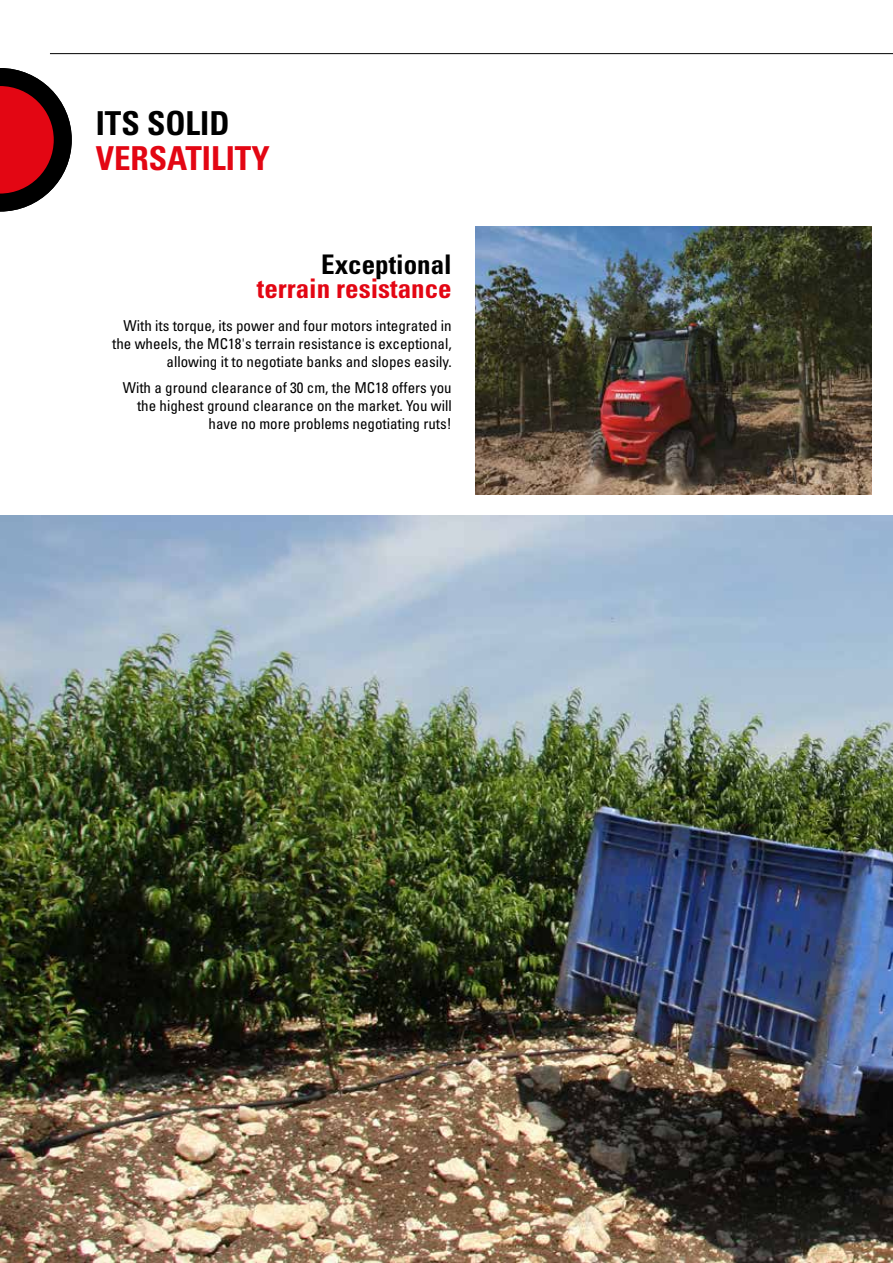
<style>
.page{position:relative;width:893px;height:1263px;background:#fff}
.page>*{position:absolute;margin:0;border:0;box-sizing:border-box;transform-origin:0 0}
.t1{font:33px "Univers LTCYR 67 Bold Cond";color:#e30613}
.t2{font:33px "Univers LTCYR 67 Bold Cond";color:#000}
.t3{font:27px "Univers LTCYR 67 Bold Cond";color:#e30613}
.t4{font:27px "Univers LTCYR 67 Bold Cond";color:#000}
.t5{font:condensed 15px/18px "Univers LTCYR 57";color:#000;text-align:right}
</style>
<div class="page">
<img style="left:0;top:515px;width:893px;height:748px">
<img style="left:475px;top:226px;width:396px;height:269px">
<hr style="left:50px;top:53px;width:843px;height:1px;background:#000">
<svg style="left:0;top:68px;width:72px;height:144px"></svg>
<h1 class="t2" style="left:96px;top:103px;width:135px">ITS SOLID</h1>
<h1 class="t1" style="left:96px;top:138px;width:176px">VERSATILITY</h1>
<h2 class="t4" style="left:321px;top:248px;width:132px">Exceptional</h2>
<h2 class="t3" style="left:257px;top:272px;width:196px">terrain resistance</h2>
<p class="t5" style="left:112px;top:316px;width:341px">With its torque, its power and four motors integrated in the wheels, the MC18's terrain resistance is exceptional, allowing it to negotiate banks and slopes easily.</p>
<p class="t5" style="left:123px;top:379px;width:331px">With a ground clearance of 30 cm, the MC18 offers you the highest ground clearance on the market. You will have no more problems negotiating ruts!</p>
</div>
